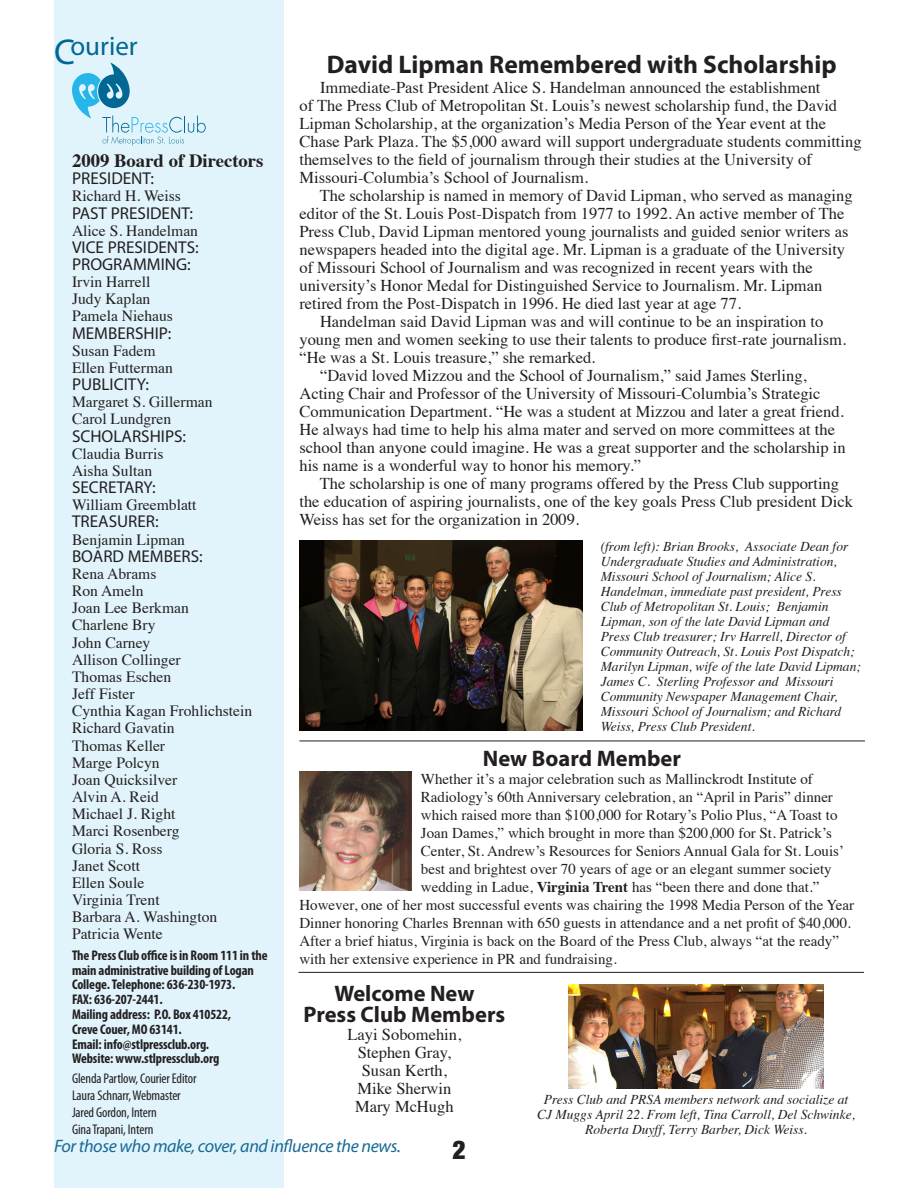
<style>
.page{position:relative;width:918px;height:1188px;background:#fff}
.page>*{position:absolute;margin:0;border:0;box-sizing:border-box;transform-origin:0 0}
.t1{font:36px "Myriad Pro";color:#006893}
.t2{font:27px "Myriad Pro";color:#006893}
.t3{font:700 25.5px "Myriad Pro";color:#231f20}
.t4{font:900 condensed 25.5px "Helvetica Neue";color:#231f20}
.t5{font:700 22.5px "Myriad Pro";color:#231f20}
.t6{font:700 18.75px "Times";color:#231f20}
.t7{font:italic 18px "Myriad Pro";letter-spacing:-.02em;color:#196993}
.t8{font:17.1px "Myriad Pro";color:#231f20}
.t9{font:16.5px/18px "Times";color:#231f20}
.t10{font:15.6px "Times";color:#231f20}
.t11{font:15px "Times";color:#231f20}
.t12{font:700 condensed 14.1px/14.9px "Myriad Pro";letter-spacing:-.01em;color:#231f20}
.t13{font:condensed 14.1px "Myriad Pro";letter-spacing:-.01em;color:#231f20}
.t14{font:italic 13.5px/15px "Times";color:#231f20}
.s1{font-weight:700}
</style>
<div class="page">
<div style="left:54px;top:0;width:230px;height:1188px;background:#e1f4fc"></div>
<hr style="left:298px;top:972px;width:566px;height:1px;background:#231f20">
<hr style="left:299px;top:741px;width:566px;height:1px;background:#231f20">
<svg style="left:72px;top:62px;width:134px;height:84px"></svg>
<img style="left:299px;top:541px;width:284px;height:190px">
<img style="left:299px;top:772px;width:113px;height:119px">
<img style="left:568px;top:984px;width:256px;height:104px">
<p class="t2" style="left:70px;top:30px;width:69px">ourier</p>
<p class="t1" style="left:54px;top:29px;width:22px">C</p>
<p class="t3" style="left:327px;top:48px;width:511px">David Lipman Remembered with Scholarship</p>
<p class="t9" style="left:299px;top:77px;width:564px;text-indent:21px">Immediate-Past President Alice S. Handelman announced the establishment<br>of The Press Club of Metropolitan St. Louis’s newest scholarship fund, the David Lipman Scholarship, at the organization’s Media Person of the Year event at the Chase Park Plaza. The $5,000 award will support undergraduate students committing themselves to the field of journalism through their studies at the University of Missouri-Columbia’s School of Journalism.</p>
<p class="t9" style="left:299px;top:185px;width:555px;text-indent:20px">The scholarship is named in memory of David Lipman, who served as managing editor of the St. Louis Post-Dispatch from 1977 to 1992. An active member of The Press Club, David Lipman mentored young journalists and guided senior writers as newspapers headed into the digital age. Mr. Lipman is a graduate of the University of Missouri School of Journalism and was recognized in recent years with the university’s Honor Medal for Distinguished Service to Journalism. Mr. Lipman retired from the Post-Dispatch in 1996. He died last year at age 77.</p>
<p class="t9" style="left:299px;top:311px;width:548px;text-indent:21px">Handelman said David Lipman was and will continue to be an inspiration to young men and women seeking to use their talents to produce first-rate journalism. “He was a St. Louis treasure,” she remarked.</p>
<p class="t9" style="left:299px;top:365px;width:548px;text-indent:21px">“David loved Mizzou and the School of Journalism,” said James Sterling, Acting Chair and Professor of the University of Missouri-Columbia’s Strategic Communication Department. “He was a student at Mizzou and later a great friend.<br>He always had time to help his alma mater and served on more committees at the school than anyone could imagine. He was a great supporter and the scholarship in his name is a wonderful way to honor his memory.”</p>
<p class="t9" style="left:299px;top:473px;width:555px;text-indent:20px">The scholarship is one of many programs offered by the Press Club supporting the education of aspiring journalists, one of the key goals Press Club president Dick<br>Weiss has set for the organization in 2009.</p>
<p class="t6" style="left:72px;top:143px;width:193px">2009 Board of Directors</p>
<p class="t8" style="left:72px;top:168px;width:84px">PRESIDENT:</p>
<p class="t10" style="left:72px;top:182px;width:110px">Richard H. Weiss</p>
<p class="t8" style="left:72px;top:202px;width:123px">PAST PRESIDENT:</p>
<p class="t10" style="left:72px;top:216px;width:128px">Alice S. Handelman</p>
<p class="t8" style="left:72px;top:237px;width:128px">VICE PRESIDENTS:</p>
<p class="t8" style="left:72px;top:254px;width:120px">PROGRAMMING:</p>
<p class="t10" style="left:72px;top:267px;width:80px">Irvin Harrell</p>
<p class="t10" style="left:72px;top:285px;width:80px">Judy Kaplan</p>
<p class="t10" style="left:72px;top:302px;width:102px">Pamela Niehaus</p>
<p class="t8" style="left:72px;top:322px;width:101px">MEMBERSHIP:</p>
<p class="t10" style="left:72px;top:336px;width:85px">Susan Fadem</p>
<p class="t10" style="left:72px;top:353px;width:102px">Ellen Futterman</p>
<p class="t8" style="left:72px;top:374px;width:79px">PUBLICITY:</p>
<p class="t10" style="left:72px;top:387px;width:142px">Margaret S. Gillerman</p>
<p class="t10" style="left:72px;top:405px;width:101px">Carol Lundgren</p>
<p class="t8" style="left:72px;top:425px;width:116px">SCHOLARSHIPS:</p>
<p class="t10" style="left:72px;top:439px;width:93px">Claudia Burris</p>
<p class="t10" style="left:72px;top:456px;width:82px">Aisha Sultan</p>
<p class="t8" style="left:72px;top:477px;width:85px">SECRETARY:</p>
<p class="t10" style="left:72px;top:490px;width:126px">William Greemblatt</p>
<p class="t8" style="left:72px;top:511px;width:88px">TREASURER:</p>
<p class="t10" style="left:72px;top:525px;width:115px">Benjamin Lipman</p>
<p class="t8" style="left:72px;top:546px;width:132px">BOARD MEMBERS:</p>
<p class="t10" style="left:72px;top:559px;width:86px">Rena Abrams</p>
<p class="t10" style="left:72px;top:576px;width:73px">Ron Ameln</p>
<p class="t10" style="left:72px;top:593px;width:119px">Joan Lee Berkman</p>
<p class="t10" style="left:72px;top:611px;width:85px">Charlene Bry</p>
<p class="t10" style="left:72px;top:628px;width:80px">John Carney</p>
<p class="t10" style="left:72px;top:645px;width:110px">Allison Collinger</p>
<p class="t10" style="left:72px;top:662px;width:101px">Thomas Eschen</p>
<p class="t10" style="left:72px;top:679px;width:64px">Jeff Fister</p>
<p class="t10" style="left:72px;top:696px;width:182px">Cynthia Kagan Frohlichstein</p>
<p class="t10" style="left:72px;top:714px;width:104px">Richard Gavatin</p>
<p class="t10" style="left:72px;top:731px;width:95px">Thomas Keller</p>
<p class="t10" style="left:72px;top:748px;width:89px">Marge Polcyn</p>
<p class="t10" style="left:72px;top:765px;width:107px">Joan Quicksilver</p>
<p class="t10" style="left:72px;top:782px;width:89px">Alvin A. Reid</p>
<p class="t10" style="left:72px;top:799px;width:105px">Michael J. Right</p>
<p class="t10" style="left:72px;top:817px;width:109px">Marci Rosenberg</p>
<p class="t10" style="left:72px;top:834px;width:92px">Gloria S. Ross</p>
<p class="t10" style="left:72px;top:851px;width:70px">Janet Scott</p>
<p class="t10" style="left:72px;top:868px;width:74px">Ellen Soule</p>
<p class="t10" style="left:72px;top:885px;width:89px">Virginia Trent</p>
<p class="t10" style="left:72px;top:902px;width:147px">Barbara A. Washington</p>
<p class="t10" style="left:72px;top:920px;width:92px">Patricia Wente</p>
<p class="t12" style="left:72px;top:947px;width:197px">The Press Club office is in Room 111 in the main administrative building of Logan<br>College. Telephone: 636-230-1973.</p>
<p class="t12" style="left:72px;top:992px;width:92px">FAX: 636-207-2441.</p>
<p class="t12" style="left:72px;top:1007px;width:161px">Mailing address: P.O. Box 410522,</p>
<p class="t12" style="left:72px;top:1021px;width:111px">Creve Couer, MO 63141.</p>
<p class="t12" style="left:72px;top:1036px;width:139px">Email: info@stlpressclub.org.</p>
<p class="t12" style="left:72px;top:1051px;width:149px">Website: www.stlpressclub.org</p>
<p class="t13" style="left:72px;top:1070px;width:126px">Glenda Partlow, Courier Editor</p>
<p class="t13" style="left:72px;top:1087px;width:110px">Laura Schnarr, Webmaster</p>
<p class="t13" style="left:72px;top:1104px;width:86px">Jared Gordon, Intern</p>
<p class="t13" style="left:72px;top:1121px;width:83px">Gina Trapani, Intern</p>
<p class="t14" style="left:601px;top:538px;width:262px">(from left): Brian Brooks, Associate Dean for Undergraduate Studies and Administration, Missouri School of Journalism; Alice S.<br>Handelman, immediate past president, Press Club of Metropolitan St. Louis; Benjamin Lipman, son of the late David Lipman and Press Club treasurer; Irv Harrell, Director of Community Outreach, St. Louis Post Dispatch; Marilyn Lipman, wife of the late David Lipman; James C. Sterling Professor and Missouri Community Newspaper Management Chair, Missouri School of Journalism; and Richard Weiss, Press Club President.</p>
<p class="t5" style="left:483px;top:744px;width:200px">New Board Member</p>
<p class="t11" style="left:421px;top:765px;width:394px">Whether it’s a major celebration such as Mallinckrodt Institute of</p>
<p class="t11" style="left:421px;top:783px;width:414px">Radiology’s 60th Anniversary celebration, an “April in Paris” dinner</p>
<p class="t11" style="left:421px;top:801px;width:418px">which raised more than $100,000 for Rotary’s Polio Plus, “A Toast to</p>
<p class="t11" style="left:421px;top:819px;width:413px">Joan Dames,” which brought in more than $200,000 for St. Patrick’s</p>
<p class="t11" style="left:421px;top:837px;width:425px">Center, St. Andrew’s Resources for Seniors Annual Gala for St. Louis’</p>
<p class="t11" style="left:421px;top:855px;width:412px">best and brightest over 70 years of age or an elegant summer society</p>
<p class="t11" style="left:421px;top:873px;width:400px">wedding in Ladue, <span class="s1">Virginia Trent</span> has “been there and done that.”</p>
<p class="t11" style="left:299px;top:891px;width:556px">However, one of her most successful events was chairing the 1998 Media Person of the Year</p>
<p class="t11" style="left:299px;top:909px;width:553px">Dinner honoring Charles Brennan with 650 guests in attendance and a net profit of $40,000.</p>
<p class="t11" style="left:299px;top:927px;width:541px">After a brief hiatus, Virginia is back on the Board of the Press Club, always “at the ready”</p>
<p class="t11" style="left:299px;top:945px;width:319px">with her extensive experience in PR and fundraising.</p>
<p class="t5" style="left:334px;top:979px;width:142px">Welcome New</p>
<p class="t5" style="left:303px;top:1000px;width:203px">Press Club Members</p>
<p class="t9" style="left:348px;top:1024px;width:115px">Layi Sobomehin,</p>
<p class="t9" style="left:358px;top:1042px;width:95px">Stephen Gray,</p>
<p class="t9" style="left:362px;top:1060px;width:87px">Susan Kerth,</p>
<p class="t9" style="left:357px;top:1078px;width:95px">Mike Sherwin</p>
<p class="t9" style="left:355px;top:1096px;width:100px">Mary McHugh</p>
<p class="t7" style="left:54px;top:1135px;width:348px">For those who make, cover, and influence the news.</p>
<p class="t14" style="left:537px;top:1091px;width:319px;text-align:center">Press Club and PRSA members network and socialize at<br>CJ Muggs April 22. From left, Tina Carroll, Del Schwinke,<br>Roberta Duyff, Terry Barber, Dick Weiss.</p>
<p class="t4" style="left:452px;top:1134px;width:15px">2</p>
</div>
